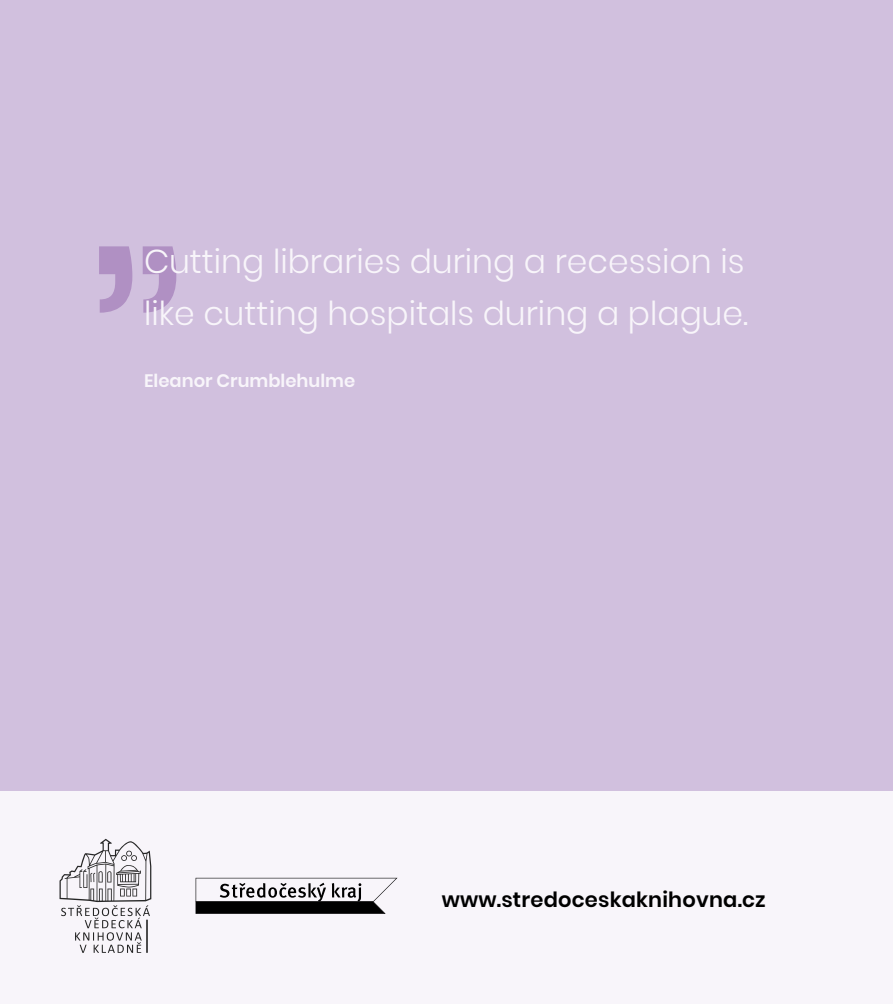
<style>
.page{position:relative;width:893px;height:1004px;background:#fff}
.page>*{position:absolute;margin:0;border:0;box-sizing:border-box;transform-origin:0 0}
.t1{font:300 33px/52.5px "Poppins";color:#f8f5fa}
.t2{font:600 21px "Poppins";letter-spacing:.01em;color:#000}
.t3{font:600 18px "Poppins";color:#f8f5fa}
</style>
<div class="page">
<div style="left:0;top:0;width:893px;height:1003px;background:#d1c0de"></div>
<div style="left:0;top:791px;width:893px;height:212px;background:#f8f5fa"></div>
<svg style="left:99px;top:246px;width:77px;height:67px"></svg>
<svg style="left:60px;top:838px;width:91px;height:115px"></svg>
<svg style="left:196px;top:877px;width:201px;height:36px"></svg>
<p class="t1" style="left:144px;top:235px;width:606px">Cutting libraries during a recession is like cutting hospitals during a plague.</p>
<p class="t3" style="left:144px;top:370px;width:213px">Eleanor Crumblehulme</p>
<p class="t2" style="left:442px;top:887px;width:325px">www.stredoceskaknihovna.cz</p>
</div>
